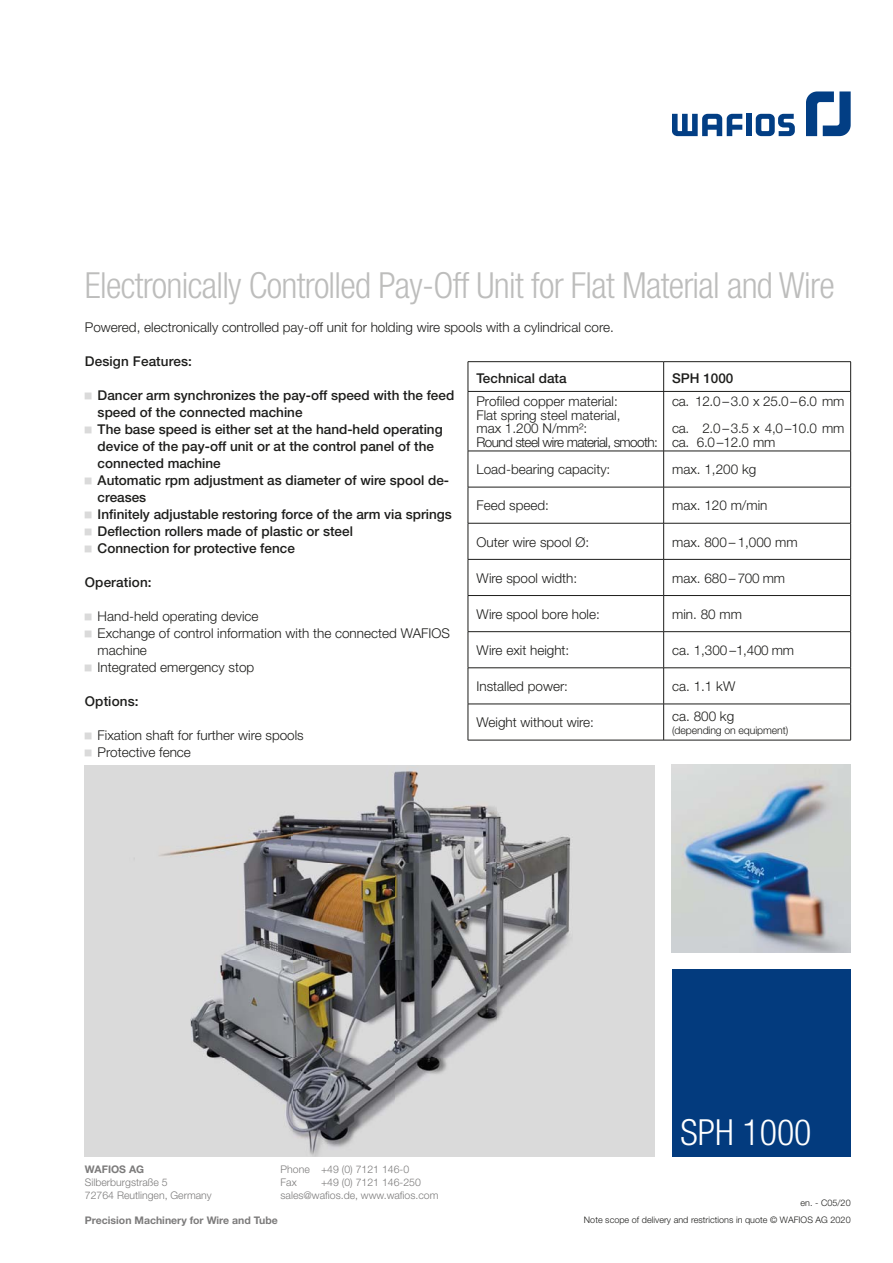
<style>
.page{position:relative;width:893px;height:1263px;background:#fff}
.page>*{position:absolute;margin:0;border:0;box-sizing:border-box;transform-origin:0 0}
.t1{font:300 condensed 36px "Helvetica Neue LT";letter-spacing:-.02em;color:#bdbdbc}
.t2{font:300 condensed 36px "Helvetica Neue LT";color:#fff}
.t3{font:300 13.5px/17px "Helvetica Neue LT";color:#1d1d1b}
.t4{font:500 13.5px/17px "Helvetica Neue LT";color:#1d1d1b}
.t5{font:300 13.5px/27px "Helvetica Neue LT";letter-spacing:-.02em;color:#1d1d1b}
.t6{font:300 10.5px/12.8px "Helvetica Neue LT";color:#7c7b7b}
.t7{font:700 10.5px "Helvetica Neue LT";color:#7c7b7b}
.t8{font:300 10.5px "Helvetica Neue LT";letter-spacing:-.01em;color:#1d1d1b}
.t9{font:300 9px "Helvetica Neue LT";letter-spacing:.005em;color:#1d1d1b}
</style>
<div class="page">
<img style="left:672px;top:765px;width:178px;height:187px">
<div style="left:672px;top:970px;width:178px;height:187px;background:#033b7e"></div>
<img style="left:89px;top:765px;width:561px;height:392px">
<svg style="left:663px;top:362px;width:1px;height:29px"></svg>
<hr style="left:663px;top:392px;width:1px;height:59px;background:#1d1d1b">
<hr style="left:663px;top:451px;width:1px;height:36px;background:#1d1d1b">
<hr style="left:663px;top:487px;width:1px;height:36px;background:#1d1d1b">
<hr style="left:663px;top:523px;width:1px;height:36px;background:#1d1d1b">
<hr style="left:663px;top:560px;width:1px;height:35px;background:#1d1d1b">
<hr style="left:663px;top:596px;width:1px;height:35px;background:#1d1d1b">
<hr style="left:663px;top:632px;width:1px;height:36px;background:#1d1d1b">
<hr style="left:663px;top:668px;width:1px;height:36px;background:#1d1d1b">
<hr style="left:663px;top:704px;width:1px;height:36px;background:#1d1d1b">
<hr style="left:468px;top:361px;width:195px;height:1px;background:#1d1d1b">
<svg style="left:467px;top:362px;width:1px;height:29px"></svg>
<hr style="left:663px;top:361px;width:187px;height:1px;background:#1d1d1b">
<svg style="left:850px;top:362px;width:1px;height:29px"></svg>
<hr style="left:468px;top:391px;width:382px;height:1px;background:#1d1d1b">
<hr style="left:467px;top:392px;width:1px;height:59px;background:#1d1d1b">
<hr style="left:850px;top:392px;width:1px;height:59px;background:#1d1d1b">
<hr style="left:467px;top:451px;width:1px;height:36px;background:#1d1d1b">
<hr style="left:850px;top:451px;width:1px;height:36px;background:#1d1d1b">
<hr style="left:468px;top:487px;width:195px;height:1px;background:#1d1d1b">
<hr style="left:467px;top:487px;width:1px;height:36px;background:#1d1d1b">
<hr style="left:663px;top:487px;width:187px;height:1px;background:#1d1d1b">
<hr style="left:850px;top:487px;width:1px;height:36px;background:#1d1d1b">
<hr style="left:468px;top:523px;width:195px;height:1px;background:#1d1d1b">
<hr style="left:467px;top:523px;width:1px;height:36px;background:#1d1d1b">
<hr style="left:663px;top:523px;width:187px;height:1px;background:#1d1d1b">
<hr style="left:850px;top:523px;width:1px;height:36px;background:#1d1d1b">
<hr style="left:468px;top:559px;width:195px;height:1px;background:#1d1d1b">
<hr style="left:467px;top:560px;width:1px;height:35px;background:#1d1d1b">
<hr style="left:663px;top:559px;width:187px;height:1px;background:#1d1d1b">
<hr style="left:850px;top:560px;width:1px;height:35px;background:#1d1d1b">
<hr style="left:468px;top:595px;width:195px;height:1px;background:#1d1d1b">
<hr style="left:467px;top:596px;width:1px;height:35px;background:#1d1d1b">
<hr style="left:663px;top:595px;width:187px;height:1px;background:#1d1d1b">
<hr style="left:850px;top:596px;width:1px;height:35px;background:#1d1d1b">
<hr style="left:468px;top:631px;width:195px;height:1px;background:#1d1d1b">
<hr style="left:467px;top:632px;width:1px;height:36px;background:#1d1d1b">
<hr style="left:663px;top:631px;width:187px;height:1px;background:#1d1d1b">
<hr style="left:850px;top:632px;width:1px;height:36px;background:#1d1d1b">
<hr style="left:468px;top:668px;width:195px;height:1px;background:#1d1d1b">
<hr style="left:467px;top:668px;width:1px;height:36px;background:#1d1d1b">
<hr style="left:663px;top:668px;width:187px;height:1px;background:#1d1d1b">
<hr style="left:850px;top:668px;width:1px;height:36px;background:#1d1d1b">
<hr style="left:468px;top:704px;width:195px;height:1px;background:#1d1d1b">
<hr style="left:467px;top:704px;width:1px;height:36px;background:#1d1d1b">
<hr style="left:663px;top:704px;width:187px;height:1px;background:#1d1d1b">
<hr style="left:850px;top:704px;width:1px;height:36px;background:#1d1d1b">
<hr style="left:468px;top:740px;width:382px;height:1px;background:#1d1d1b">
<hr style="left:468px;top:451px;width:382px;height:1px;background:#1d1d1b">
<svg style="left:672px;top:114px;width:70px;height:22px"></svg>
<div style="left:746px;top:114px;width:5px;height:22px;background:#023e84"></div>
<svg style="left:755px;top:114px;width:39px;height:22px"></svg>
<svg style="left:806px;top:91px;width:44px;height:45px"></svg>
<h1 class="t1" style="left:85px;top:264px;width:751px">Electronically Controlled Pay-Off Unit for Flat Material and Wire</h1>
<p class="t3" style="left:85px;top:320px;width:530px">Powered, electronically controlled pay-off unit for holding wire spools with a cylindrical core.</p>
<p class="t4" style="left:476px;top:371px;width:92px">Technical data</p>
<p class="t4" style="left:672px;top:371px;width:63px">SPH 1000</p>
<p class="t3" style="left:476px;top:396px;width:183px;line-height:13.5px">Profiled copper material:<br>Flat spring steel material,<br>max 1.200 N/mm²:<br>Round steel wire material, smooth:</p>
<p class="t5" style="left:672px;top:389px;width:174px">ca. 12.0 – 3.0 x 25.0 – 6.0 mm ca. 2.0 – 3.5 x 4,0 – 10.0 mm</p>
<p class="t4" style="left:85px;top:354px;width:109px">Design Features:</p>
<p class="t4" style="left:98px;top:388px;width:358px">Dancer arm synchronizes the pay-off speed with the feed speed of the connected machine<br>The base speed is either set at the hand-held operating device of the pay-off unit or at the control panel of the connected machine<br>Automatic rpm adjustment as diameter of wire spool de&shy;creases<br>Infinitely adjustable restoring force of the arm via springs Deflection rollers made of plastic or steel<br>Connection for protective fence</p>
<p class="t4" style="left:85px;top:575px;width:68px">Operation:</p>
<p class="t3" style="left:98px;top:609px;width:354px">Hand-held operating device<br>Exchange of control information with the connected WAFIOS machine<br>Integrated emergency stop</p>
<p class="t4" style="left:85px;top:694px;width:55px">Options:</p>
<p class="t3" style="left:98px;top:728px;width:208px">Fixation shaft for further wire spools<br>Protective fence</p>
<p class="t3" style="left:672px;top:435px;width:105px">ca. 6.0 – 12.0 mm</p>
<p class="t3" style="left:476px;top:462px;width:135px">Load-bearing capacity:</p>
<p class="t3" style="left:672px;top:462px;width:86px">max. 1,200 kg</p>
<p class="t3" style="left:476px;top:498px;width:74px">Feed speed:</p>
<p class="t3" style="left:672px;top:498px;width:97px">max. 120 m/min</p>
<p class="t3" style="left:476px;top:535px;width:114px">Outer wire spool Ø:</p>
<p class="t3" style="left:672px;top:535px;width:127px">max. 800 – 1,000 mm</p>
<p class="t3" style="left:476px;top:571px;width:102px">Wire spool width:</p>
<p class="t3" style="left:672px;top:571px;width:114px">max. 680 – 700 mm</p>
<p class="t3" style="left:476px;top:607px;width:125px">Wire spool bore hole:</p>
<p class="t3" style="left:672px;top:607px;width:71px">min. 80 mm</p>
<p class="t3" style="left:476px;top:643px;width:94px">Wire exit height:</p>
<p class="t3" style="left:672px;top:643px;width:123px">ca. 1,300 – 1,400 mm</p>
<p class="t3" style="left:476px;top:679px;width:93px">Installed power:</p>
<p class="t3" style="left:672px;top:679px;width:65px">ca. 1.1 kW</p>
<p class="t3" style="left:476px;top:715px;width:119px">Weight without wire:</p>
<p class="t3" style="left:672px;top:708px;width:64px">ca. 800 kg</p>
<p class="t8" style="left:672px;top:727px;width:118px">(depending on equipment)</p>
<p class="t7" style="left:85px;top:1164px;width:61px">WAFIOS AG</p>
<p class="t6" style="left:85px;top:1177px;width:128px">Silberburgstraße 5<br>72764 Reutlingen, Germany</p>
<p class="t7" style="left:85px;top:1215px;width:194px">Precision Machinery for Wire and Tube</p>
<p class="t6" style="left:280px;top:1164px;width:130px">Phone +49 (0) 7121 146-0<br>Fax</p>
<p class="t6" style="left:280px;top:1177px;width:159px;text-indent:40px">+49 (0) 7121 146-250 sales@wafios.de, www.wafios.com</p>
<h1 class="t2" style="left:680px;top:1112px;width:133px">SPH 1000</h1>
<p class="t9" style="left:800px;top:1200px;width:52px">en. - C05/20</p>
<p class="t9" style="left:584px;top:1217px;width:268px">Note scope of delivery and restrictions in quote © WAFIOS AG 2020</p>
</div>
